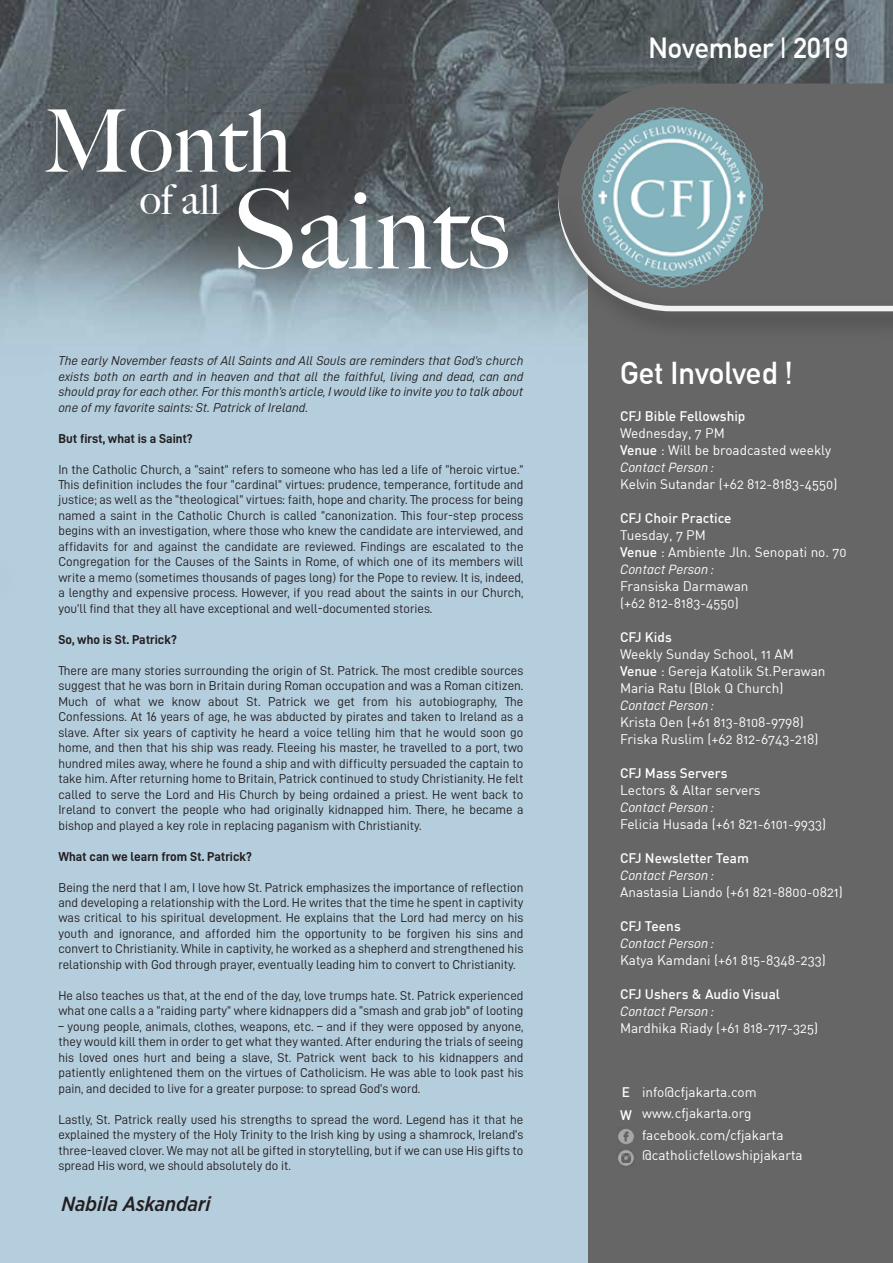
<style>
.page{position:relative;width:893px;height:1263px;background:#fff}
.page>*{position:absolute;margin:0;border:0;box-sizing:border-box;transform-origin:0 0}
.t1{font:500 109.8px "Big Caslon";color:#fff}
.t2{font:500 86.4px "Big Caslon";color:#fff}
.t3{font:500 41.55px "Big Caslon";color:#fff}
.t4{font:700 30.9px "DIN Alternate";color:#fff}
.t5{font:700 28.5px "DIN Alternate";color:#fff}
.t6{font:italic 500 20.4px "Gotham Narrow";color:#231f20}
.t7{font:13.65px/17px "DIN Regular Alternate";color:#fff}
.t8{font:500 13.65px "DIN";color:#fff}
.t9{font:13.65px "D DIN Italic";color:#fff}
.t10{font:12.9px/15.5px "D DIN";color:#231f20;text-align:justify}
.t11{font:12.9px/15.5px "D DIN Italic";color:#231f20;text-align:justify}
.t12{font:12.9px "D DIN Bold";color:#231f20}
.s1{font-family:"DIN";font-weight:500}
</style>
<div class="page">
<img style="left:0;top:0;width:893px;height:1263px">
<div style="left:589px;top:275px;width:304px;height:988px;background:#666"></div>
<img style="left:618px;top:1129px;width:16px;height:16px">
<img style="left:618px;top:1150px;width:16px;height:16px">
<svg style="left:558px;top:83px;width:335px;height:99px;background:#626364"></svg>
<img style="left:581px;top:107px;width:181px;height:75px">
<img style="left:561px;top:182px;width:332px;height:163px">
<svg style="left:561px;top:195px;width:332px;height:116px"></svg>
<div style="left:0;top:522px;width:37px;height:121px;background:#b5cede"></div>
<img style="left:25px;top:79px;width:317px;height:177px">
<img style="left:213px;top:156px;width:348px;height:205px">
<img style="left:121px;top:159px;width:150px;height:121px">
<h2 class="t2" style="left:43px;top:70px;width:250px">Month</h2>
<h1 class="t1" style="left:231px;top:139px;width:280px">Saints</h1>
<h3 class="t3" style="left:140px;top:165px;width:82px">of all</h3>
<p class="t11" style="left:58px;top:353px;width:467px">The early November feasts of All Saints and All Souls are reminders that God’s church exists both on earth and in heaven and that all the faithful, living and dead, can and should pray for each other. For this month’s article, I would like to invite you to talk about one of my favorite saints: St. Patrick of Ireland.</p>
<p class="t12" style="left:58px;top:431px;width:136px">But first, what is a Saint?</p>
<p class="t10" style="left:58px;top:461px;width:467px">In the Catholic Church, a “saint” refers to someone who has led a life of “heroic virtue.” This definition includes the four “cardinal” virtues: prudence, temperance, fortitude and justice; as well as the “theological” virtues: faith, hope and charity. The process for being named a saint in the Catholic Church is called “canonization. This four-step process begins with an investigation, where those who knew the candidate are interviewed, and affidavits for and against the candidate are reviewed. Findings are escalated to the Congregation for the Causes of the Saints in Rome, of which one of its members will write a memo (sometimes thousands of pages long) for the Pope to review. It is, indeed, a lengthy and expensive process. However, if you read about the saints in our Church, you’ll find that they all have exceptional and well-documented stories.</p>
<p class="t12" style="left:58px;top:632px;width:120px">So, who is St. Patrick?</p>
<p class="t10" style="left:58px;top:662px;width:466px">There are many stories surrounding the origin of St. Patrick. The most credible sources suggest that he was born in Britain during Roman occupation and was a Roman citizen.<br>Much of what we know about St. Patrick we get from his autobiography, The Confessions. At 16 years of age, he was abducted by pirates and taken to Ireland as a slave. After six years of captivity he heard a voice telling him that he would soon go home, and then that his ship was ready. Fleeing his master, he travelled to a port, two hundred miles away, where he found a ship and with difficulty persuaded the captain to take him. After returning home to Britain, Patrick continued to study Christianity. He felt called to serve the Lord and His Church by being ordained a priest. He went back to Ireland to convert the people who had originally kidnapped him. There, he became a bishop and played a key role in replacing paganism with Christianity.</p>
<p class="t12" style="left:58px;top:849px;width:195px">What can we learn from St. Patrick?</p>
<p class="t10" style="left:58px;top:879px;width:467px">Being the nerd that I am, I love how St. Patrick emphasizes the importance of reflection and developing a relationship with the Lord. He writes that the time he spent in captivity was critical to his spiritual development. He explains that the Lord had mercy on his youth and ignorance, and afforded him the opportunity to be forgiven his sins and convert to Christianity. While in captivity, he worked as a shepherd and strengthened his relationship with God through prayer, eventually leading him to convert to Christianity.</p>
<p class="t10" style="left:58px;top:987px;width:466px">He also teaches us that, at the end of the day, love trumps hate. St. Patrick experienced what one calls a a “raiding party” where kidnappers did a “smash and grab job" of looting</p>
<p class="t10" style="left:58px;top:1018px;width:466px">– young people, animals, clothes, weapons, etc. – and if they were opposed by anyone, they would kill them in order to get what they wanted. After enduring the trials of seeing his loved ones hurt and being a slave, St. Patrick went back to his kidnappers and patiently enlightened them on the virtues of Catholicism. He was able to look past his pain, and decided to live for a greater purpose: to spread God’s word.</p>
<p class="t10" style="left:58px;top:1111px;width:466px">Lastly, St. Patrick really used his strengths to spread the word. Legend has it that he explained the mystery of the Holy Trinity to the Irish king by using a shamrock, Ireland’s three-leaved clover. We may not all be gifted in storytelling, but if we can use His gifts to spread His word, we should absolutely do it.</p>
<h3 class="t6" style="left:61px;top:1191px;width:151px">Nabila Askandari</h3>
<h3 class="t5" style="left:648px;top:26px;width:201px">November | 2019</h3>
<h3 class="t4" style="left:620px;top:349px;width:174px">Get Involved !</h3>
<p class="t8" style="left:620px;top:407px;width:127px">CFJ Bible Fellowship</p>
<p class="t7" style="left:620px;top:424px;width:213px">Wednesday, 7 PM<br><span class="s1">Venue</span> : Will be broadcasted weekly</p>
<p class="t9" style="left:620px;top:460px;width:95px">Contact Person :</p>
<p class="t7" style="left:620px;top:475px;width:219px">Kelvin Sutandar (+62 812-8183-4550)</p>
<p class="t8" style="left:620px;top:509px;width:113px">CFJ Choir Practice</p>
<p class="t7" style="left:620px;top:526px;width:228px">Tuesday, 7 PM<br><span class="s1">Venue</span> : Ambiente Jln. Senopati no. 70</p>
<p class="t9" style="left:620px;top:562px;width:95px">Contact Person :</p>
<p class="t7" style="left:620px;top:577px;width:130px">Fransiska Darmawan (+62 812-8183-4550)</p>
<p class="t8" style="left:620px;top:628px;width:53px">CFJ Kids</p>
<p class="t7" style="left:620px;top:645px;width:207px">Weekly Sunday School, 11 AM<br><span class="s1">Venue</span> : Gereja Katolik St.Perawan</p>
<p class="t9" style="left:620px;top:698px;width:95px">Contact Person :</p>
<p class="t7" style="left:620px;top:713px;width:200px">Krista Oen (+61 813-8108-9798)<br>Friska Ruslim (+62 812-6743-218)</p>
<p class="t7" style="left:620px;top:679px;width:165px">Maria Ratu (Blok Q Church)</p>
<p class="t8" style="left:620px;top:764px;width:109px">CFJ Mass Servers</p>
<p class="t7" style="left:620px;top:781px;width:142px">Lectors &amp; Altar servers</p>
<p class="t9" style="left:620px;top:800px;width:95px">Contact Person :</p>
<p class="t7" style="left:620px;top:815px;width:208px">Felicia Husada (+61 821-6101-9933)</p>
<p class="t8" style="left:620px;top:849px;width:130px">CFJ Newsletter Team</p>
<p class="t9" style="left:620px;top:868px;width:95px">Contact Person :</p>
<p class="t7" style="left:620px;top:883px;width:224px">Anastasia Liando (+61 821-8800-0821)</p>
<p class="t8" style="left:620px;top:917px;width:62px">CFJ Teens</p>
<p class="t9" style="left:620px;top:936px;width:95px">Contact Person :</p>
<p class="t7" style="left:620px;top:951px;width:207px">Katya Kamdani (+61 815-8348-233)</p>
<p class="t8" style="left:620px;top:985px;width:162px">CFJ Ushers &amp; Audio Visual</p>
<p class="t9" style="left:620px;top:1004px;width:95px">Contact Person :</p>
<p class="t7" style="left:620px;top:1019px;width:200px">Mardhika Riady (+61 818-717-325)</p>
<p class="t7" style="left:620px;top:1082px;width:138px;line-height:20.4px"><span class="s1">E</span> info@cfjakarta.com<br><span class="s1">W</span> www.cfjakarta.org</p>
<p class="t7" style="left:642px;top:1124px;width:162px;line-height:20.4px">facebook.com/cfjakarta @catholicfellowshipjakarta</p>
</div>
